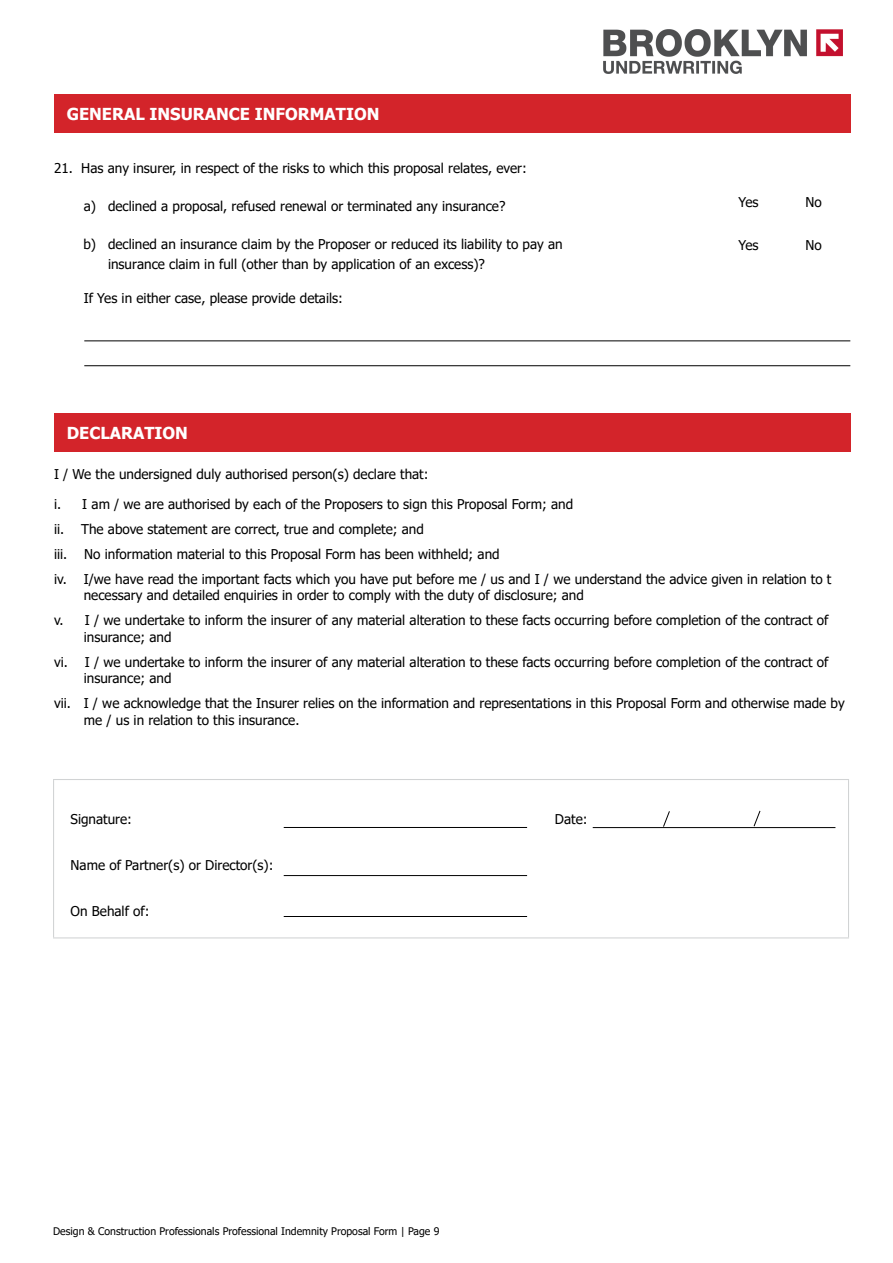
<style>
.page{position:relative;width:893px;height:1263px;background:#fff}
.page>*{position:absolute;margin:0;border:0;box-sizing:border-box;transform-origin:0 0}
.t1{font:700 16.5px "Tahoma";color:#fff}
.t2{font:13.5px/25px "Tahoma";color:#000}
.t3{font:10.5px "Tahoma";color:#000}
</style>
<div class="page">
<div style="left:54px;top:95px;width:796px;height:38px;background:#d3242a"></div>
<div style="left:54px;top:414px;width:796px;height:38px;background:#d3242a"></div>
<hr style="left:84px;top:341px;width:766px;height:1px;background:#000">
<hr style="left:84px;top:365px;width:766px;height:1px;background:#000">
<hr style="left:284px;top:827px;width:243px;height:1px;background:#000">
<hr style="left:284px;top:875px;width:243px;height:1px;background:#000">
<hr style="left:284px;top:916px;width:243px;height:1px;background:#000">
<hr style="left:593px;top:827px;width:242px;height:1px;background:#000">
<svg style="left:663px;top:811px;width:7px;height:16px"></svg>
<svg style="left:753px;top:810px;width:7px;height:17px"></svg>
<hr style="left:53px;top:779px;width:796px;height:1px;background:#d1d3d4">
<hr style="left:53px;top:780px;width:1px;height:157px;background:#d1d3d4">
<hr style="left:848px;top:780px;width:1px;height:157px;background:#d1d3d4">
<hr style="left:53px;top:937px;width:796px;height:1px;background:#d1d3d4">
<img style="left:604px;top:29px;width:238px;height:45px">
<p class="t1" style="left:67px;top:102px;width:314px">GENERAL INSURANCE INFORMATION</p>
<p class="t2" style="left:54px;top:155px;width:474px">21. Has any insurer, in respect of the risks to which this proposal relates, ever:</p>
<p class="t2" style="left:84px;top:193px;width:423px">a) declined a proposal, refused renewal or terminated any insurance?</p>
<p class="t2" style="left:108px;top:233px;width:456px;line-height:20.7px;text-indent:-25px">b) declined an insurance claim by the Proposer or reduced its liability to pay an insurance claim in full (other than by application of an excess)?</p>
<p class="t2" style="left:84px;top:286px;width:261px">If Yes in either case, please provide details:</p>
<p class="t2" style="left:738px;top:190px;width:22px">Yes</p>
<p class="t2" style="left:738px;top:233px;width:22px">Yes</p>
<p class="t2" style="left:805px;top:190px;width:18px">No</p>
<p class="t2" style="left:805px;top:233px;width:18px">No</p>
<p class="t1" style="left:67px;top:421px;width:123px">DECLARATION</p>
<p class="t2" style="left:54px;top:460px;width:521px;line-height:29.2px">I / We the undersigned duly authorised person(s) declare that:<br>i. I am / we are authorised by each of the Proposers to sign this Proposal Form; and</p>
<p class="t2" style="left:54px;top:517px;width:371px">ii. The above statement are correct, true and complete; and iii.</p>
<p class="t2" style="left:54px;top:542px;width:779px;text-indent:30px">No information material to this Proposal Form has been withheld; and<br>iv. I/we have read the important facts which you have put before me / us and I / we understand the advice given in relation to t</p>
<p class="t2" style="left:54px;top:583px;width:776px;text-indent:30px">necessary and detailed enquiries in order to comply with the duty of disclosure; and<br>v. I / we undertake to inform the insurer of any material alteration to these facts occurring before completion of the contract of</p>
<p class="t2" style="left:54px;top:625px;width:776px;text-indent:30px">insurance; and<br>vi. I / we undertake to inform the insurer of any material alteration to these facts occurring before completion of the contract of</p>
<p class="t2" style="left:54px;top:666px;width:792px;text-indent:30px">insurance; and<br>vii. I / we acknowledge that the Insurer relies on the information and representations in this Proposal Form and otherwise made by</p>
<p class="t2" style="left:84px;top:708px;width:217px">me / us in relation to this insurance.</p>
<p class="t2" style="left:71px;top:807px;width:63px">Signature:</p>
<p class="t2" style="left:555px;top:807px;width:34px">Date:</p>
<p class="t2" style="left:71px;top:853px;width:204px">Name of Partner(s) or Director(s):</p>
<p class="t2" style="left:71px;top:900px;width:81px">On Behalf of:</p>
<p class="t3" style="left:53px;top:1224px;width:388px">Design &amp; Construction Professionals Professional Indemnity Proposal Form | Page 9</p>
</div>
